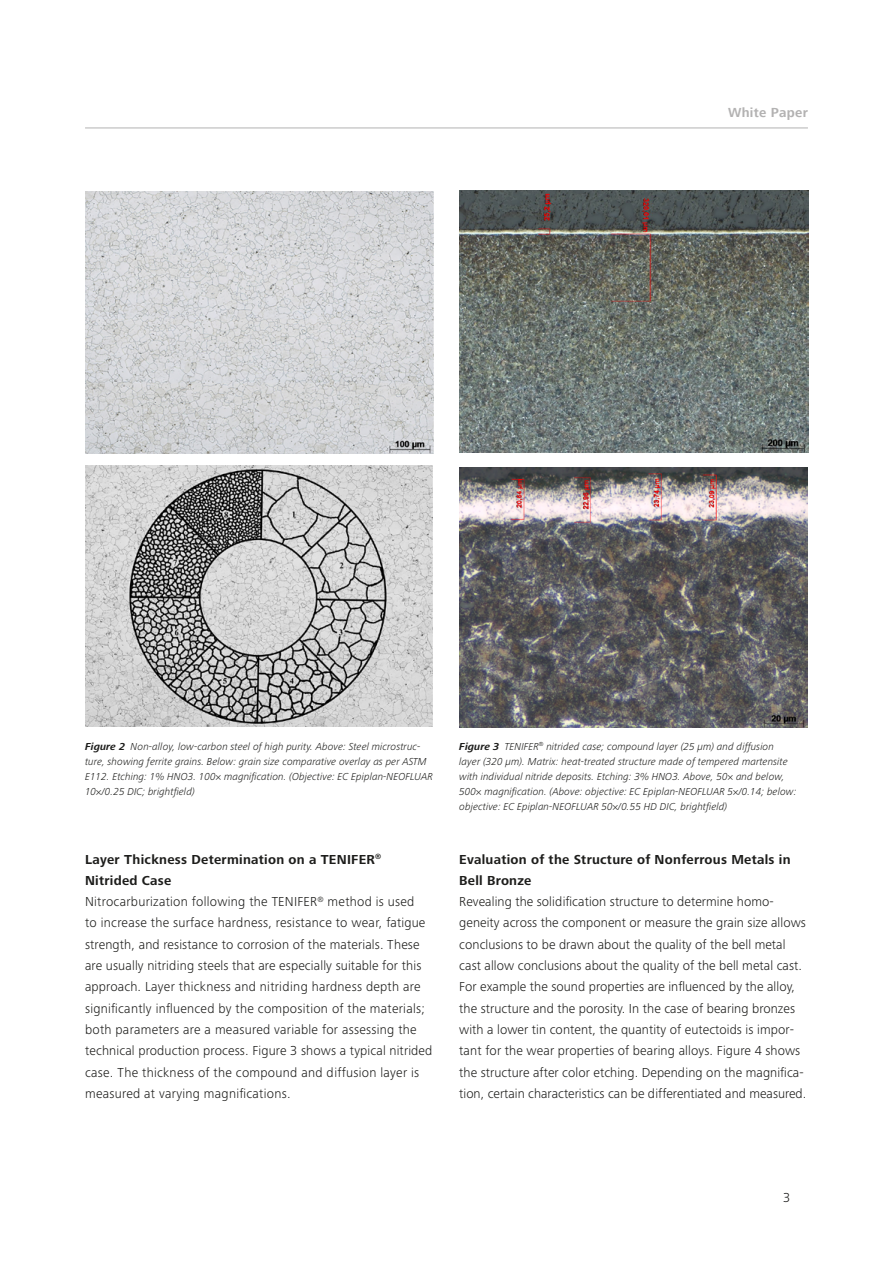
<style>
.page{position:relative;width:893px;height:1263px;background:#fff}
.page>*{position:absolute;margin:0;border:0;box-sizing:border-box;transform-origin:0 0}
.t1{font:300 13.5px/21.3px "Zeiss Frutiger Next Pro";letter-spacing:.01em;color:#1d1d1b}
.t2{font:700 13.5px/21.3px "Zeiss Frutiger Next Pro";letter-spacing:.02em;color:#1d1d1b}
.t3{font:700 13.5px "ZEISS Frutiger Next W1 G";letter-spacing:.02em;color:#b3b2b2}
.t4{font:italic 300 10.5px/15px "Zeiss Frutiger Next Pro";letter-spacing:.005em;color:#1d1d1b}
.s1{font-weight:700}
</style>
<div class="page">
<hr style="left:85px;top:128px;width:723px;height:1px;background:#b3b2b2">
<img style="left:85px;top:191px;width:349px;height:262px">
<img style="left:85px;top:466px;width:348px;height:261px">
<img style="left:459px;top:190px;width:350px;height:263px">
<img style="left:460px;top:467px;width:347px;height:261px">
<p class="t3" style="left:728px;top:105px;width:81px">White Paper</p>
<p class="t4" style="left:85px;top:739px;width:349px"><span class="s1">Figure 2</span> Non-alloy, low-carbon steel of high purity. Above: Steel microstruc&shy;ture, showing ferrite grains. Below: grain size comparative overlay as per ASTM E112. Etching: 1% HNO3. 100× magnification. (Objective: EC Epiplan-NEOFLUAR 10×/0.25 DIC; brightfield)</p>
<p class="t4" style="left:459px;top:739px;width:339px"><span class="s1">Figure 3</span> TENIFER<sup>®</sup> nitrided case; compound layer (25 µm) and diffusion layer (320 µm). Matrix: heat-treated structure made of tempered martensite with individual nitride deposits. Etching: 3% HNO3. Above, 50× and below, 500× magnification. (Above: objective: EC Epiplan-NEOFLUAR 5×/0.14; below: objective: EC Epiplan-NEOFLUAR 50×/0.55 HD DIC, brightfield)</p>
<p class="t1" style="left:85px;top:848px;width:349px"><span class="s1">Layer Thickness Determination on a TENIFER</span><sup>® </sup><span class="s1">Nitrided Case<br></span>Nitrocarburization following the TENIFER<sup>®</sup> method is used<br>to increase the surface hardness, resistance to wear, fatigue strength, and resistance to corrosion of the materials. These are usually nitriding steels that are especially suitable for this approach. Layer thickness and nitriding hardness depth are significantly influenced by the composition of the materials; both parameters are a measured variable for assessing the technical production process. Figure 3 shows a typical nitrided case. The thickness of the compound and diffusion layer is measured at varying magnifications.</p>
<p class="t2" style="left:459px;top:848px;width:333px">Evaluation of the Structure of Nonferrous Metals in<br>Bell Bronze</p>
<p class="t1" style="left:459px;top:891px;width:349px">Revealing the solidification structure to determine homo&shy;geneity across the component or measure the grain size allows conclusions to be drawn about the quality of the bell metal cast allow conclusions about the quality of the bell metal cast.<br>For example the sound properties are influenced by the alloy, the structure and the porosity. In the case of bearing bronzes with a lower tin content, the quantity of eutectoids is impor&shy;tant for the wear properties of bearing alloys. Figure 4 shows the structure after color etching. Depending on the magnifica&shy;tion, certain characteristics can be differentiated and measured.</p>
<p class="t1" style="left:783px;top:1187px;width:9px">3</p>
</div>
